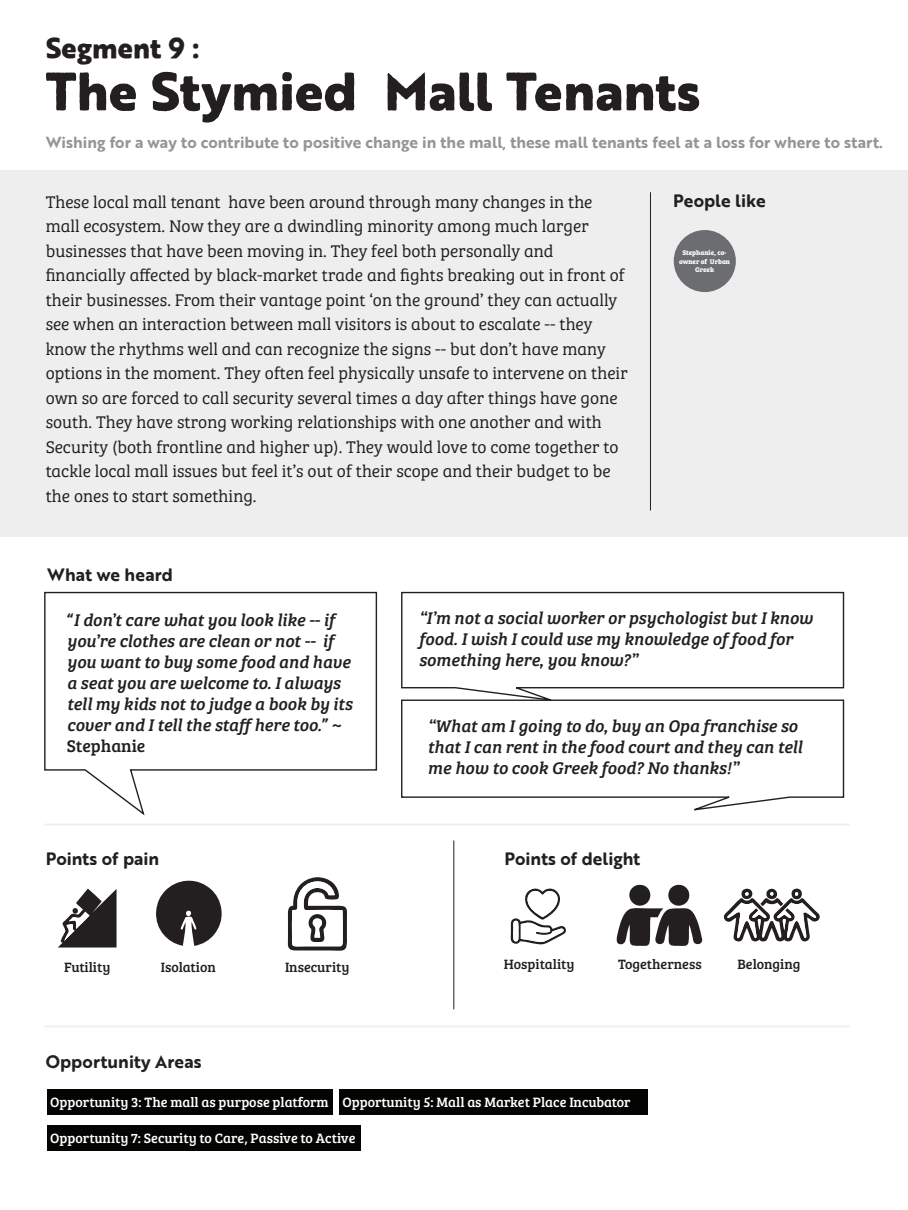
<style>
.page{position:relative;width:908px;height:1210px;background:#fff}
.page>*{position:absolute;margin:0;border:0;box-sizing:border-box;transform-origin:0 0}
.t1{font:700 52.5px "Brother 1816 Printed Web Extra";color:#231f20}
.t2{font:700 28px "Brother 1816 Printed Web Extra";color:#231f20}
.t3{font:300 17.5px/24.5px "Bree Serif";color:#231f20}
.t4{font:italic 17.5px/21px "Bree Serif";letter-spacing:-.005em;color:#231f20}
.t5{font:17.5px "Brother 1816 Printed Web Bold";color:#231f20}
.t6{font:15.75px "Brother 1816 Printed Web Bold";color:#939598}
.t7{font:14px "Bree Serif";color:#fff}
.t8{font:14px "Bree Serif";color:#231f20}
.t9{font:700 7px/8.4px "Bree Serif";color:#fff;text-align:center}
.s1{font-style:normal}
</style>
<div class="page">
<hr style="left:453px;top:840px;width:1px;height:169px;background:#231f20">
<div style="left:0;top:170px;width:907px;height:367px;background:#eeeeef"></div>
<hr style="left:650px;top:192px;width:1px;height:318px;background:#231f20">
<div style="left:673px;top:230px;width:62px;height:62px;background:#6c6d70;border-radius:50%"></div>
<svg style="left:44px;top:591px;width:333px;height:225px"></svg>
<svg style="left:401px;top:591px;width:443px;height:108px"></svg>
<svg style="left:401px;top:699px;width:443px;height:112px"></svg>
<hr style="left:44px;top:823px;width:805px;height:2px;background:#eeeeef">
<hr style="left:44px;top:1025px;width:805px;height:2px;background:#eeeeef">
<div style="left:47px;top:1089px;width:285px;height:25px;background:#040503"></div>
<div style="left:339px;top:1089px;width:309px;height:25px;background:#040503"></div>
<div style="left:47px;top:1125px;width:313px;height:25px;background:#040503"></div>
<svg style="left:156px;top:880px;width:66px;height:66px"></svg>
<svg style="left:616px;top:884px;width:86px;height:62px"></svg>
<svg style="left:510px;top:888px;width:56px;height:56px"></svg>
<svg style="left:723px;top:888px;width:97px;height:54px"></svg>
<svg style="left:287px;top:877px;width:60px;height:74px"></svg>
<svg style="left:58px;top:888px;width:58px;height:59px"></svg>
<p class="t2" style="left:46px;top:26px;width:155px">Segment 9 :</p>
<p class="t1" style="left:46px;top:51px;width:656px">The Stymied Mall Tenants</p>
<p class="t6" style="left:46px;top:130px;width:838px">Wishing for a way to contribute to positive change in the mall, these mall tenants feel at a loss for where to start.</p>
<p class="t3" style="left:46px;top:188px;width:583px">These local mall tenant have been around through many changes in the mall ecosystem. Now they are a dwindling minority among much larger businesses that have been moving in. They feel both personally and financially affected by black-market trade and fights breaking out in front of their businesses. From their vantage point ‘on the ground’ they can actually see when an interaction between mall visitors is about to escalate -- they know the rhythms well and can recognize the signs -- but don’t have many options in the moment. They often feel physically unsafe to intervene on their own so are forced to call security several times a day after things have gone south. They have strong working relationships with one another and with Security (both frontline and higher up). They would love to come together to tackle local mall issues but feel it’s out of their scope and their budget to be the ones to start something.</p>
<p class="t5" style="left:47px;top:561px;width:127px">What we heard</p>
<p class="t5" style="left:673px;top:187px;width:94px">People like</p>
<p class="t9" style="left:678px;top:248px;width:53px">Stephanie, co&shy;owner of Urban<br>Greek</p>
<p class="t4" style="left:67px;top:608px;width:287px"><span class="s1">“</span>I don’t care what you look like -- if you’re clothes are clean or not -- if you want to buy some food and have a seat you are welcome to. I always tell my kids not to judge a book by its cover and I tell the staff here too.<span class="s1">” ~<br>Stephanie</span></p>
<p class="t4" style="left:418px;top:606px;width:395px">“I’m not a social worker or psychologist but I know food. I wish I could use my knowledge of food for something here, you know?”</p>
<p class="t4" style="left:427px;top:714px;width:376px">“What am I going to do, buy an Opa franchise so that I can rent in the food court and they can tell me how to cook Greek food? No thanks!”</p>
<p class="t5" style="left:46px;top:845px;width:115px">Points of pain</p>
<p class="t5" style="left:504px;top:845px;width:137px">Points of delight</p>
<p class="t8" style="left:64px;top:957px;width:48px">Futility</p>
<p class="t8" style="left:161px;top:957px;width:57px">Isolation</p>
<p class="t8" style="left:285px;top:957px;width:66px">Insecurity</p>
<p class="t8" style="left:503px;top:954px;width:72px">Hospitality</p>
<p class="t8" style="left:618px;top:954px;width:85px">Togetherness</p>
<p class="t8" style="left:737px;top:954px;width:64px">Belonging</p>
<p class="t5" style="left:46px;top:1048px;width:157px">Opportunity Areas</p>
<p class="t7" style="left:50px;top:1092px;width:280px">Opportunity 3: The mall as purpose platform</p>
<p class="t7" style="left:342px;top:1092px;width:289px">Opportunity 5: Mall as Market Place Incubator</p>
<p class="t7" style="left:50px;top:1128px;width:306px">Opportunity 7: Security to Care, Passive to Active</p>
</div>
